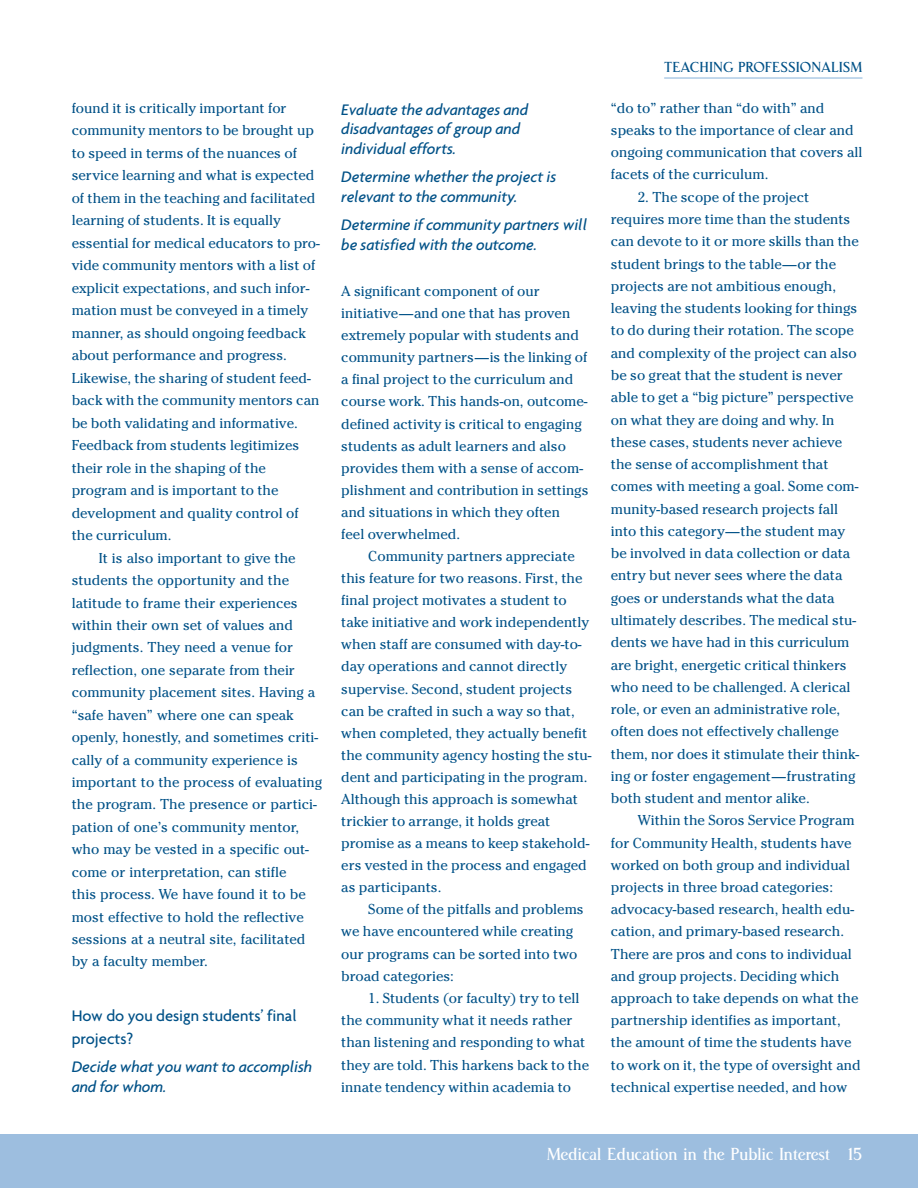
<style>
.page{position:relative;width:918px;height:1188px;background:#fff}
.page>*{position:absolute;margin:0;border:0;box-sizing:border-box;transform-origin:0 0}
.t1{font:18px "Central Station";letter-spacing:-.03em;color:#fff}
.t2{font:italic 500 16.5px/19.5px "Agenda";letter-spacing:-.005em;color:#005187}
.t3{font:500 16.5px/22.5px "Agenda";color:#005187}
.t4{font:15px "Central Station";color:#005187}
.t5{font:14.25px/22.4px "Cheltenham";color:#005187}
</style>
<div class="page">
<div style="left:0;top:1134px;width:918px;height:54px;background:#9dbedf"></div>
<hr style="left:664px;top:78px;width:198px;height:1px;background:#86b2d9">
<p class="t5" style="left:72px;top:98px;width:216px">found it is critically important for</p>
<p class="t5" style="left:72px;top:121px;width:244px">community mentors to be brought up</p>
<p class="t5" style="left:72px;top:143px;width:227px">to speed in terms of the nuances of</p>
<p class="t5" style="left:72px;top:166px;width:244px">service learning and what is expected</p>
<p class="t5" style="left:72px;top:188px;width:245px">of them in the teaching and facilitated</p>
<p class="t5" style="left:72px;top:211px;width:211px">learning of students. It is equally</p>
<p class="t5" style="left:72px;top:233px;width:250px">essential for medical educators to pro-</p>
<p class="t5" style="left:72px;top:256px;width:245px">vide community mentors with a list of</p>
<p class="t5" style="left:72px;top:278px;width:239px">explicit expectations, and such infor-</p>
<p class="t5" style="left:72px;top:301px;width:238px">mation must be conveyed in a timely</p>
<p class="t5" style="left:72px;top:323px;width:236px">manner, as should ongoing feedback</p>
<p class="t5" style="left:72px;top:346px;width:217px">about performance and progress.</p>
<p class="t5" style="left:72px;top:368px;width:241px">Likewise, the sharing of student feed-</p>
<p class="t5" style="left:72px;top:391px;width:249px">back with the community mentors can</p>
<p class="t5" style="left:72px;top:413px;width:228px">be both validating and informative.</p>
<p class="t5" style="left:72px;top:436px;width:229px">Feedback from students legitimizes</p>
<p class="t5" style="left:72px;top:458px;width:196px">their role in the shaping of the</p>
<p class="t5" style="left:72px;top:481px;width:208px">program and is important to the</p>
<p class="t5" style="left:72px;top:503px;width:228px">development and quality control of</p>
<p class="t5" style="left:72px;top:526px;width:101px">the curriculum.</p>
<p class="t5" style="left:99px;top:548px;width:199px">It is also important to give the</p>
<p class="t5" style="left:72px;top:571px;width:219px">students the opportunity and the</p>
<p class="t5" style="left:72px;top:593px;width:227px">latitude to frame their experiences</p>
<p class="t5" style="left:72px;top:615px;width:223px">within their own set of values and</p>
<p class="t5" style="left:72px;top:638px;width:223px">judgments. They need a venue for</p>
<p class="t5" style="left:72px;top:660px;width:225px">reflection, one separate from their</p>
<p class="t5" style="left:72px;top:683px;width:245px">community placement sites. Having a</p>
<p class="t5" style="left:72px;top:705px;width:224px">“safe haven” where one can speak</p>
<p class="t5" style="left:72px;top:728px;width:248px">openly, honestly, and sometimes criti-</p>
<p class="t5" style="left:72px;top:750px;width:228px">cally of a community experience is</p>
<p class="t5" style="left:72px;top:772px;width:252px">important to the process of evaluating</p>
<p class="t5" style="left:72px;top:795px;width:247px">the program. The presence or partici-</p>
<p class="t5" style="left:72px;top:817px;width:229px">pation of one’s community mentor,</p>
<p class="t5" style="left:72px;top:840px;width:239px">who may be vested in a specific out-</p>
<p class="t5" style="left:72px;top:862px;width:216px">come or interpretation, can stifle</p>
<p class="t5" style="left:72px;top:884px;width:236px">this process. We have found it to be</p>
<p class="t5" style="left:72px;top:907px;width:234px">most effective to hold the reflective</p>
<p class="t5" style="left:72px;top:929px;width:235px">sessions at a neutral site, facilitated</p>
<p class="t5" style="left:72px;top:952px;width:138px">by a faculty member.</p>
<p class="t3" style="left:72px;top:1006px;width:227px">How do you design students’ final projects?</p>
<p class="t2" style="left:72px;top:1058px;width:242px">Decide what you want to accomplish and for whom.</p>
<p class="t2" style="left:341px;top:101px;width:188px">Evaluate the advantages and disadvantages of group and individual efforts.</p>
<p class="t2" style="left:341px;top:168px;width:217px">Determine whether the project is relevant to the community.</p>
<p class="t2" style="left:341px;top:216px;width:247px">Determine if community partners will be satisfied with the outcome.</p>
<p class="t5" style="left:341px;top:281px;width:249px">A significant component of our initiative—and one that has proven extremely popular with students and community partners—is the linking of a final project to the curriculum and course work. This hands-on, outcome&shy;defined activity is critical to engaging students as adult learners and also provides them with a sense of accom&shy;plishment and contribution in settings and situations in which they often<br>feel overwhelmed.</p>
<p class="t5" style="left:341px;top:547px;width:252px;text-indent:27px">Community partners appreciate this feature for two reasons. First, the final project motivates a student to take initiative and work independently when staff are consumed with day-to&shy;day operations and cannot directly supervise. Second, student projects can be crafted in such a way so that, when completed, they actually benefit the community agency hosting the stu&shy;dent and participating in the program.<br>Although this approach is somewhat trickier to arrange, it holds great promise as a means to keep stakehold&shy;ers vested in the process and engaged as participants.</p>
<p class="t5" style="left:341px;top:900px;width:244px;text-indent:27px">Some of the pitfalls and problems we have encountered while creating our programs can be sorted into two broad categories:</p>
<p class="t5" style="left:341px;top:988px;width:249px;text-indent:27px">1. Students (or faculty) try to tell the community what it needs rather than listening and responding to what they are told. This harkens back to the innate tendency within academia to</p>
<p class="t4" style="left:664px;top:62px;width:200px">TEACHING PROFESSIONALISM</p>
<p class="t5" style="left:611px;top:98px;width:253px">“do to” rather than “do with” and speaks to the importance of clear and ongoing communication that covers all facets of the curriculum.</p>
<p class="t5" style="left:611px;top:187px;width:250px;text-indent:27px">2. The scope of the project requires more time than the students can devote to it or more skills than the student brings to the table—or the projects are not ambitious enough, leaving the students looking for things to do during their rotation. The scope and complexity of the project can also be so great that the student is never able to get a “big picture” perspective on what they are doing and why. In these cases, students never achieve the sense of accomplishment that comes with meeting a goal. Some com&shy;munity-based research projects fall into this category—the student may be involved in data collection or data entry but never sees where the data goes or understands what the data ultimately describes. The medical stu&shy;dents we have had in this curriculum are bright, energetic critical thinkers who need to be challenged. A clerical role, or even an administrative role, often does not effectively challenge them, nor does it stimulate their think&shy;ing or foster engagement—frustrating both student and mentor alike.</p>
<p class="t5" style="left:611px;top:811px;width:251px;text-indent:27px">Within the Soros Service Program for Community Health, students have worked on both group and individual projects in three broad categories: advocacy-based research, health edu&shy;cation, and primary-based research.<br>There are pros and cons to individual and group projects. Deciding which approach to take depends on what the partnership identifies as important, the amount of time the students have to work on it, the type of oversight and technical expertise needed, and how</p>
<p class="t1" style="left:547px;top:1147px;width:317px">Medical Education in the Public Interest 15</p>
</div>
